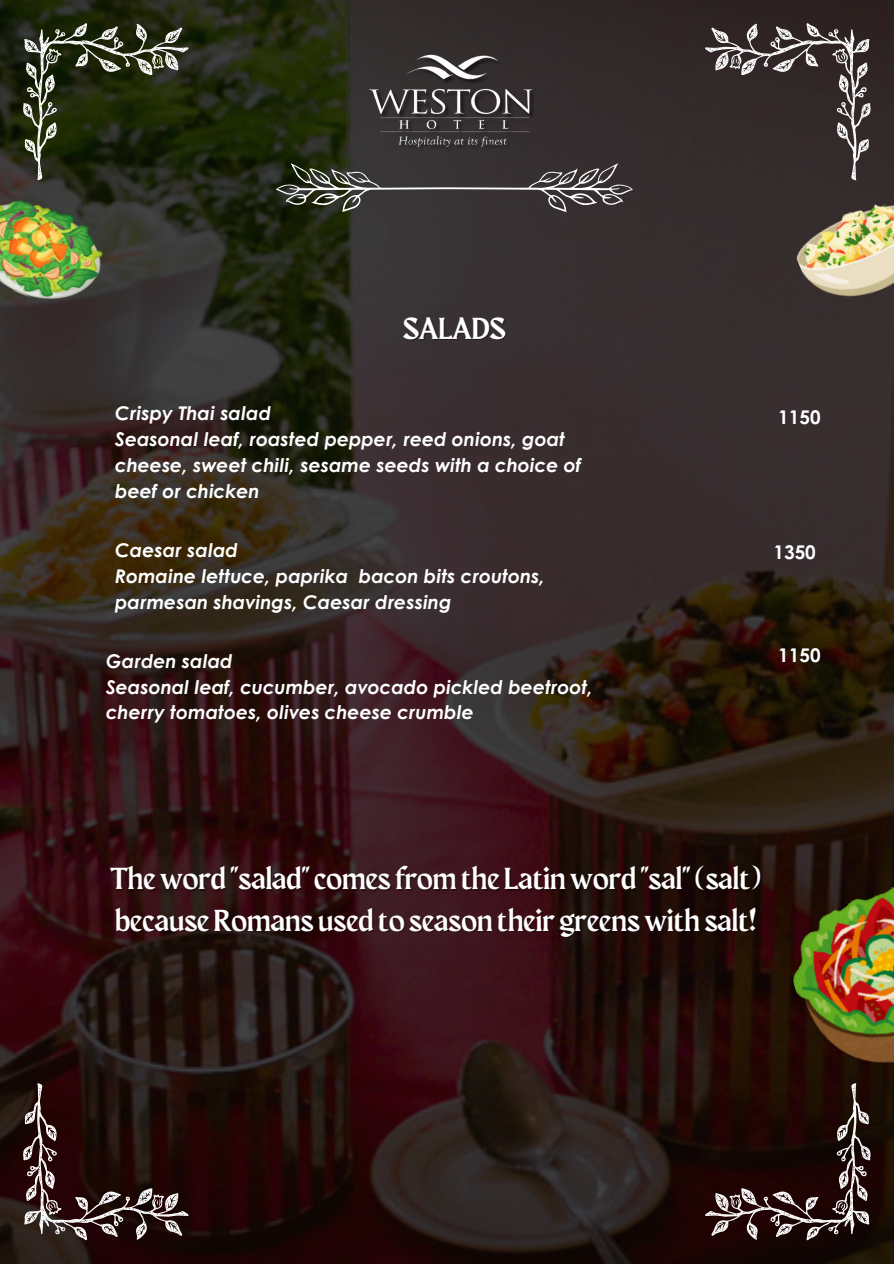
<style>
.page{position:relative;width:894px;height:1264px;background:#fff}
.page>*{position:absolute;margin:0;border:0;box-sizing:border-box;transform-origin:0 0}
.t1{font:30.3px "Maragsa Display";color:#fff}
.t2{font:italic 700 18.9px/26px "Century Gothic";color:#fff}
.t3{font:700 18.9px "Century Gothic";color:#fff}
</style>
<div class="page">
<img style="left:0;top:0;width:893px;height:1263px">
<svg style="left:275px;top:163px;width:357px;height:48px;background:#4d4b48"></svg>
<svg style="left:705px;top:23px;width:165px;height:157px;background:#494040"></svg>
<svg style="left:23px;top:23px;width:165px;height:157px;background:#363d25"></svg>
<svg style="left:23px;top:1083px;width:165px;height:157px;background:#392523"></svg>
<svg style="left:705px;top:1083px;width:165px;height:157px;background:#35211f"></svg>
<img style="left:358px;top:34px;width:192px;height:136px">
<img style="left:0;top:184px;width:114px;height:133px">
<img style="left:787px;top:187px;width:106px;height:127px">
<img style="left:776px;top:867px;width:117px;height:216px">
<p class="t1" style="left:403px;top:315px;width:104px">SALADS</p>
<h1 class="t2" style="left:115px;top:399px;width:157px">Crispy Thai salad</h1>
<p class="t2" style="left:115px;top:425px;width:467px">Seasonal leaf, roasted pepper, reed onions, goat cheese, sweet chili, sesame seeds with a choice of beef or chicken</p>
<p class="t2" style="left:115px;top:536px;width:124px">Caesar salad</p>
<p class="t2" style="left:115px;top:562px;width:431px">Romaine lettuce, paprika bacon bits croutons, parmesan shavings, Caesar dressing</p>
<p class="t2" style="left:106px;top:647px;width:128px">Garden salad</p>
<p class="t2" style="left:106px;top:672px;width:488px">Seasonal leaf, cucumber, avocado pickled beetroot, cherry tomatoes, olives cheese crumble</p>
<p class="t3" style="left:778px;top:403px;width:44px">1150</p>
<p class="t3" style="left:773px;top:538px;width:44px">1350</p>
<p class="t3" style="left:778px;top:641px;width:44px">1150</p>
<p class="t1" style="left:110px;top:865px;width:652px">Theword "salad"comes fromthe Latinword "sal"(salt)</p>
<p class="t1" style="left:115px;top:907px;width:642px">because Romans used to season their greenswith salt!</p>
</div>
